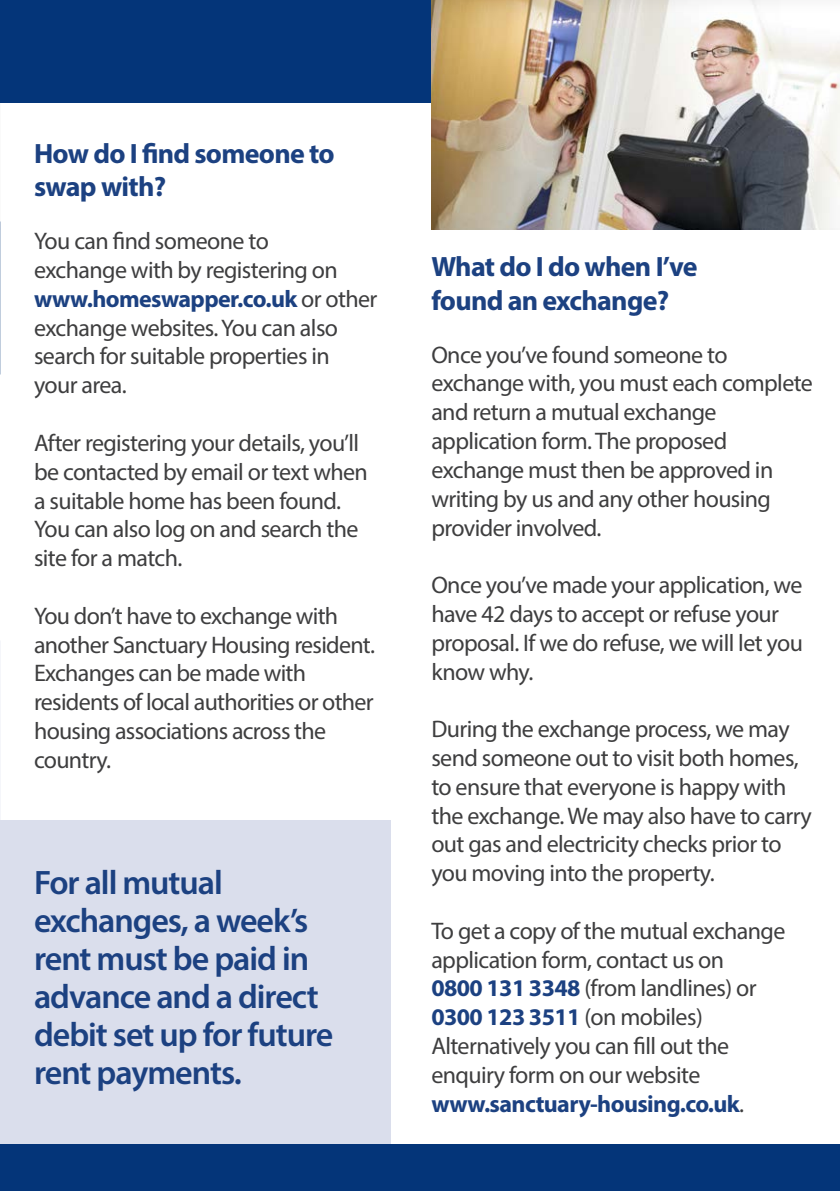
<style>
.page{position:relative;width:840px;height:1191px;background:#fff}
.page>*{position:absolute;margin:0;border:0;box-sizing:border-box;transform-origin:0 0}
.t1{font:600 34px/38px "Myriad Pro";letter-spacing:-.03em;color:#1c4181}
.t2{font:700 28px/33.6px "Myriad Pro";letter-spacing:-.025em;color:#1c4181}
.t3{font:24px/28.8px "Myriad Pro";letter-spacing:-.025em;color:#3e3e3f}
.s1{font-weight:700;color:#1c4181}
</style>
<div class="page">
<hr style="left:0;top:0;width:2px;height:231px;background:#fafafa">
<div style="left:0;top:820px;width:390px;height:334px;background:#dadeec"></div>
<div style="left:0;top:0;width:431px;height:102px;background:#043579"></div>
<div style="left:431px;top:0;width:408px;height:230px;background:#231f20;opacity:.12"></div>
<div style="left:0;top:1144px;width:839px;height:47px;background:#043579"></div>
<p class="t2" style="left:34px;top:136px;width:302px">How do I find someone to swap with?</p>
<p class="t3" style="left:34px;top:226px;width:345px">You can find someone to<br>exchange with by registering on <span class="s1">www.homeswapper.co.uk</span> or other exchange websites. You can also search for suitable properties in your area.</p>
<p class="t3" style="left:34px;top:428px;width:335px">After registering your details, you’ll be contacted by email or text when a suitable home has been found.<br>You can also log on and search the site for a match.</p>
<p class="t3" style="left:34px;top:601px;width:342px">You don’t have to exchange with another Sanctuary Housing resident.<br>Exchanges can be made with residents of local authorities or other housing associations across the country.</p>
<p class="t1" style="left:34px;top:863px;width:300px">For all mutual exchanges, a week’s rent must be paid in advance and a direct debit set up for future rent payments.</p>
<p class="t2" style="left:431px;top:249px;width:267px">What do I do when I’ve found an exchange?</p>
<p class="t3" style="left:431px;top:340px;width:383px">Once you’ve found someone to exchange with, you must each complete and return a mutual exchange application form. The proposed exchange must then be approved in writing by us and any other housing provider involved.</p>
<p class="t3" style="left:431px;top:570px;width:373px">Once you’ve made your application, we have 42 days to accept or refuse your proposal. If we do refuse, we will let you know why.</p>
<p class="t3" style="left:431px;top:714px;width:382px">During the exchange process, we may send someone out to visit both homes, to ensure that everyone is happy with the exchange. We may also have to carry out gas and electricity checks prior to you moving into the property.</p>
<p class="t3" style="left:431px;top:916px;width:355px">To get a copy of the mutual exchange application form, contact us on<br><span class="s1">0800 131 3348</span> (from landlines) or</p>
<p class="t3" style="left:431px;top:1002px;width:314px"><span class="s1">0300 123 3511</span> (on mobiles)<br>Alternatively you can fill out the enquiry form on our website <span class="s1">www.sanctuary-housing.co.uk</span>.</p>
</div>
